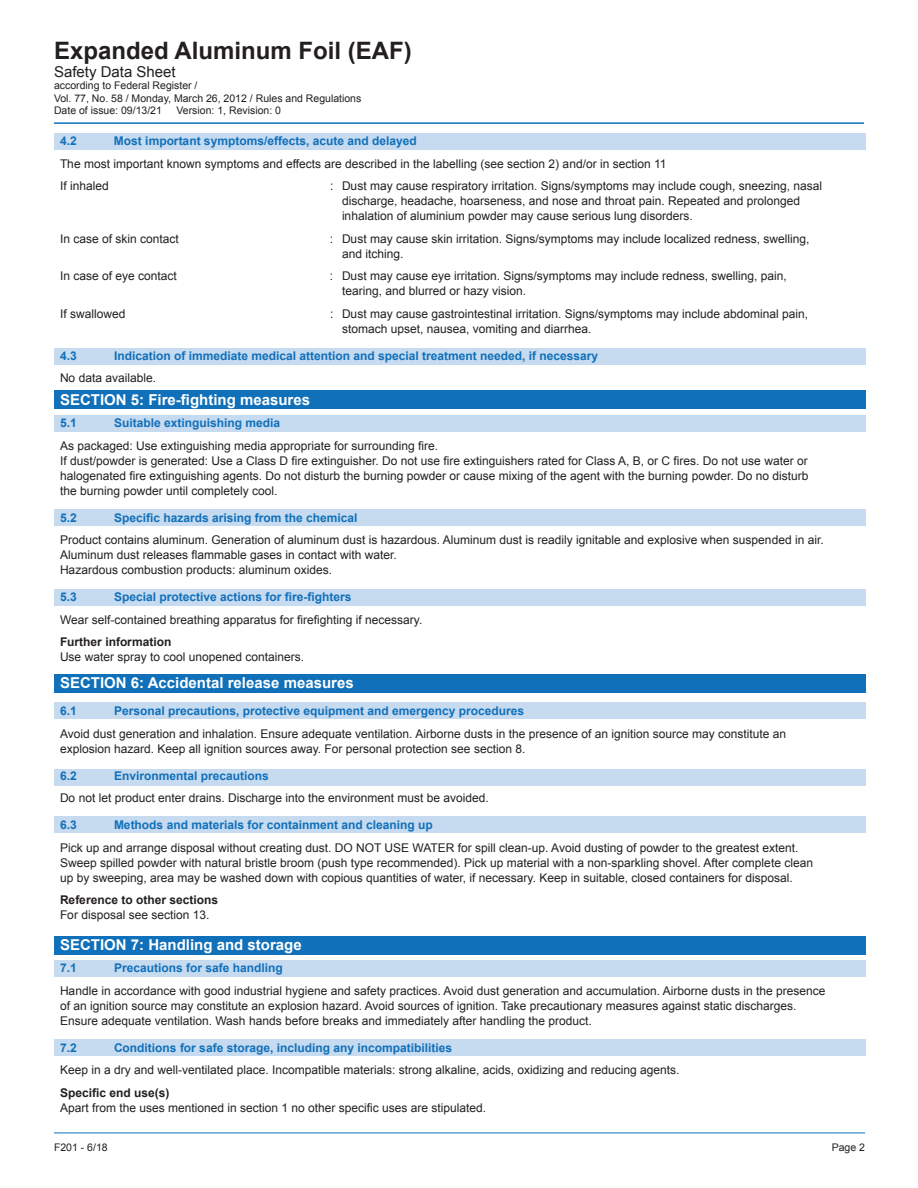
<style>
.page{position:relative;width:918px;height:1188px;background:#fff}
.page>*{position:absolute;margin:0;border:0;box-sizing:border-box;transform-origin:0 0}
.t1{font:700 24px "Arial";color:#231f20}
.t2{font:700 15px "Arial";color:#fff}
.t3{font:15px "Arial";color:#231f20}
.t4{font:12px/15px "Arial";color:#231f20}
.t5{font:700 12px "Arial";color:#1070b9}
.t6{font:700 12px "Arial";color:#231f20}
.t7{font:10.5px/12.6px "Arial";color:#231f20}
</style>
<div class="page">
<hr style="left:54px;top:1133px;width:811px;height:1px;background:#1070b9">
<div style="left:54px;top:390px;width:811px;height:18px;background:#1070b9"></div>
<div style="left:54px;top:674px;width:811px;height:18px;background:#1070b9"></div>
<div style="left:54px;top:133px;width:811px;height:17px;background:#c6daf0"></div>
<div style="left:54px;top:348px;width:811px;height:17px;background:#c6daf0"></div>
<div style="left:54px;top:415px;width:811px;height:17px;background:#c6daf0"></div>
<div style="left:54px;top:509px;width:811px;height:17px;background:#c6daf0"></div>
<div style="left:54px;top:589px;width:811px;height:17px;background:#c6daf0"></div>
<div style="left:54px;top:703px;width:811px;height:16px;background:#c6daf0"></div>
<div style="left:54px;top:769px;width:811px;height:17px;background:#c6daf0"></div>
<div style="left:54px;top:816px;width:811px;height:17px;background:#c6daf0"></div>
<hr style="left:54px;top:122px;width:810px;height:2px;background:#1070b9">
<div style="left:54px;top:936px;width:811px;height:18px;background:#1070b9"></div>
<div style="left:54px;top:960px;width:811px;height:16px;background:#c6daf0"></div>
<div style="left:54px;top:1039px;width:811px;height:17px;background:#c6daf0"></div>
<h1 class="t1" style="left:54px;top:41px;width:359px">Expanded Aluminum Foil (EAF)</h1>
<p class="t3" style="left:54px;top:66px;width:123px">Safety Data Sheet</p>
<p class="t7" style="left:54px;top:80px;width:309px">according to Federal Register /<br>Vol. 77, No. 58 / Monday, March 26, 2012 / Rules and Regulations<br>Date of issue: 09/13/21</p>
<p class="t7" style="left:177px;top:105px;width:106px">Version: 1, Revision: 0</p>
<p class="t5" style="left:60px;top:133px;width:18px">4.2</p>
<p class="t5" style="left:114px;top:133px;width:304px">Most important symptoms/effects, acute and delayed</p>
<p class="t4" style="left:60px;top:153px;width:608px;line-height:22.5px">The most important known symptoms and effects are described in the labelling (see section 2) and/or in section 11<br>If inhaled</p>
<p class="t4" style="left:342px;top:180px;width:482px;text-indent:-12px">: Dust may cause respiratory irritation. Signs/symptoms may include cough, sneezing, nasal discharge, headache, hoarseness, and nose and throat pain. Repeated and prolonged inhalation of aluminium powder may cause serious lung disorders.</p>
<p class="t4" style="left:60px;top:232px;width:120px">In case of skin contact</p>
<p class="t4" style="left:342px;top:232px;width:469px;text-indent:-12px">: Dust may cause skin irritation. Signs/symptoms may include localized redness, swelling, and itching.</p>
<p class="t4" style="left:60px;top:270px;width:118px">In case of eye contact</p>
<p class="t4" style="left:342px;top:270px;width:446px;text-indent:-12px">: Dust may cause eye irritation. Signs/symptoms may include redness, swelling, pain, tearing, and blurred or hazy vision.</p>
<p class="t4" style="left:60px;top:307px;width:67px">If swallowed</p>
<p class="t4" style="left:342px;top:307px;width:468px;text-indent:-12px">: Dust may cause gastrointestinal irritation. Signs/symptoms may include abdominal pain, stomach upset, nausea, vomiting and diarrhea.</p>
<p class="t5" style="left:60px;top:348px;width:18px">4.3</p>
<p class="t5" style="left:114px;top:348px;width:486px">Indication of immediate medical attention and special treatment needed, if necessary</p>
<p class="t4" style="left:60px;top:372px;width:98px">No data available.</p>
<p class="t2" style="left:60px;top:390px;width:252px">SECTION 5: Fire-fighting measures</p>
<p class="t5" style="left:60px;top:415px;width:18px">5.1</p>
<p class="t5" style="left:114px;top:415px;width:168px">Suitable extinguishing media</p>
<p class="t4" style="left:60px;top:438px;width:750px">As packaged: Use extinguishing media appropriate for surrounding fire.<br>If dust/powder is generated: Use a Class D fire extinguisher. Do not use fire extinguishers rated for Class A, B, or C fires. Do not use water or halogenated fire extinguishing agents. Do not disturb the burning powder or cause mixing of the agent with the burning powder. Do no disturb the burning powder until completely cool.</p>
<p class="t5" style="left:60px;top:510px;width:18px">5.2</p>
<p class="t5" style="left:114px;top:510px;width:245px">Specific hazards arising from the chemical</p>
<p class="t4" style="left:60px;top:534px;width:765px">Product contains aluminum. Generation of aluminum dust is hazardous. Aluminum dust is readily ignitable and explosive when suspended in air.<br>Aluminum dust releases flammable gases in contact with water.<br>Hazardous combustion products: aluminum oxides.</p>
<p class="t5" style="left:60px;top:589px;width:18px">5.3</p>
<p class="t5" style="left:114px;top:589px;width:239px">Special protective actions for fire-fighters</p>
<p class="t4" style="left:60px;top:612px;width:364px">Wear self-contained breathing apparatus for firefighting if necessary.</p>
<p class="t6" style="left:60px;top:634px;width:113px">Further information</p>
<p class="t4" style="left:60px;top:651px;width:246px">Use water spray to cool unopened containers.</p>
<p class="t2" style="left:60px;top:673px;width:295px">SECTION 6: Accidental release measures</p>
<p class="t5" style="left:60px;top:703px;width:18px">6.1</p>
<p class="t5" style="left:114px;top:703px;width:412px">Personal precautions, protective equipment and emergency procedures</p>
<p class="t4" style="left:60px;top:727px;width:728px">Avoid dust generation and inhalation. Ensure adequate ventilation. Airborne dusts in the presence of an ignition source may constitute an explosion hazard. Keep all ignition sources away. For personal protection see section 8.</p>
<p class="t5" style="left:60px;top:768px;width:18px">6.2</p>
<p class="t5" style="left:114px;top:768px;width:156px">Environmental precautions</p>
<p class="t4" style="left:60px;top:792px;width:430px">Do not let product enter drains. Discharge into the environment must be avoided.</p>
<p class="t5" style="left:60px;top:817px;width:18px">6.3</p>
<p class="t5" style="left:114px;top:817px;width:320px">Methods and materials for containment and cleaning up</p>
<p class="t4" style="left:60px;top:841px;width:755px">Pick up and arrange disposal without creating dust. DO NOT USE WATER for spill clean-up. Avoid dusting of powder to the greatest extent.<br>Sweep spilled powder with natural bristle broom (push type recommended). Pick up material with a non-sparkling shovel. After complete clean up by sweeping, area may be washed down with copious quantities of water, if necessary. Keep in suitable, closed containers for disposal.</p>
<p class="t6" style="left:60px;top:892px;width:160px">Reference to other sections</p>
<p class="t4" style="left:60px;top:909px;width:151px">For disposal see section 13.</p>
<p class="t2" style="left:60px;top:934px;width:243px">SECTION 7: Handling and storage</p>
<p class="t5" style="left:60px;top:960px;width:18px">7.1</p>
<p class="t5" style="left:114px;top:960px;width:170px">Precautions for safe handling</p>
<p class="t4" style="left:60px;top:984px;width:767px">Handle in accordance with good industrial hygiene and safety practices. Avoid dust generation and accumulation. Airborne dusts in the presence of an ignition source may constitute an explosion hazard. Avoid sources of ignition. Take precautionary measures against static discharges.<br>Ensure adequate ventilation. Wash hands before breaks and immediately after handling the product.</p>
<p class="t5" style="left:60px;top:1040px;width:18px">7.2</p>
<p class="t5" style="left:114px;top:1040px;width:340px">Conditions for safe storage, including any incompatibilities</p>
<p class="t4" style="left:60px;top:1064px;width:621px">Keep in a dry and well-ventilated place. Incompatible materials: strong alkaline, acids, oxidizing and reducing agents.</p>
<p class="t6" style="left:60px;top:1085px;width:111px">Specific end use(s)</p>
<p class="t4" style="left:60px;top:1100px;width:428px">Apart from the uses mentioned in section 1 no other specific uses are stipulated.</p>
<p class="t7" style="left:54px;top:1142px;width:55px">F201 - 6/18</p>
<p class="t7" style="left:832px;top:1142px;width:35px">Page 2</p>
</div>
